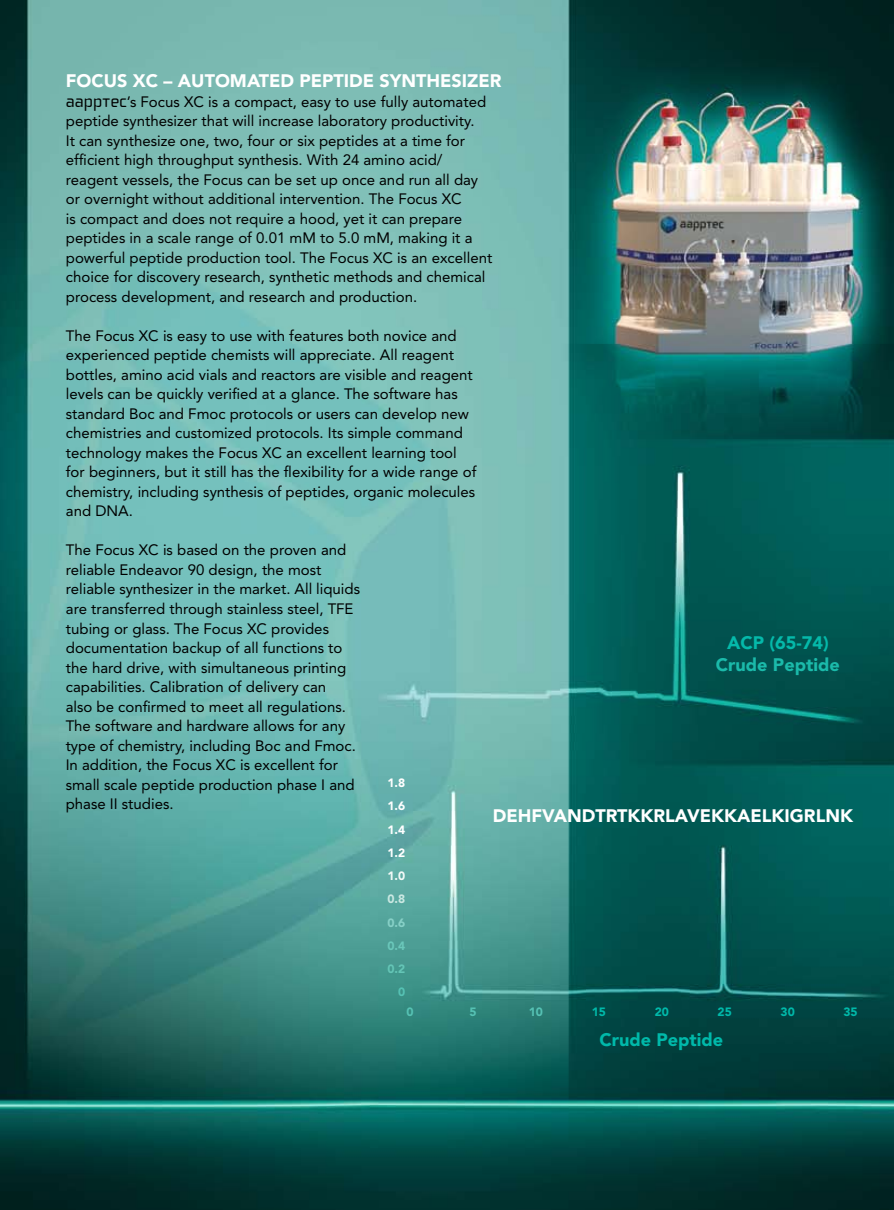
<style>
.page{position:relative;width:894px;height:1210px;background:#fff}
.page>*{position:absolute;margin:0;border:0;box-sizing:border-box;transform-origin:0 0}
.t1{font:900 18px "Avenir";color:#fff}
.t2{font:900 18px "Avenir";color:#1bbaaa}
.t3{font:900 18px "Avenir";color:#00b9aa}
.t4{font:900 18px "Avenir";color:#05b9aa}
.t5{font:15px/19.5px "Avenir";color:#000}
.t6{font:900 12px "Avenir";color:#fff}
.t7{font:900 12px "Avenir";color:#00b9aa}
.t8{font:900 12px "Avenir";color:#56c2b4}
.t9{font:900 12px "Avenir";color:#64c5b6}
.t10{font:900 12px "Avenir";color:#6ac7ba}
.t11{font:900 12px "Avenir";color:#87d0c7}
.t12{font:900 12px "Avenir";color:#cae8e2}
.t13{font:900 12px "Avenir";color:#f4faf8}
.s1{font-family:"Cholla Unicase Ligatures";font-size:18px}
</style>
<div class="page">
<img style="left:0;top:0;width:893px;height:1210px">
<p class="t1" style="left:66px;top:70px;width:437px">FOCUS XC – AUTOMATED PEPTIDE SYNTHESIZER</p>
<p class="t5" style="left:66px;top:92px;width:428px"><span class="s1">aapptec</span>’s Focus XC is a compact, easy to use fully automated peptide synthesizer that will increase laboratory productivity.<br>It can synthesize one, two, four or six peptides at a time for efficient high throughput synthesis. With 24 amino acid/ reagent vessels, the Focus can be set up once and run all day or overnight without additional intervention. The Focus XC<br>is compact and does not require a hood, yet it can prepare peptides in a scale range of 0.01 mM to 5.0 mM, making it a powerful peptide production tool. The Focus XC is an excellent choice for discovery research, synthetic methods and chemical process development, and research and production.</p>
<p class="t5" style="left:66px;top:326px;width:412px">The Focus XC is easy to use with features both novice and experienced peptide chemists will appreciate. All reagent bottles, amino acid vials and reactors are visible and reagent levels can be quickly verified at a glance. The software has standard Boc and Fmoc protocols or users can develop new chemistries and customized protocols. Its simple command technology makes the Focus XC an excellent learning tool for beginners, but it still has the flexibility for a wide range of chemistry, including synthesis of peptides, organic molecules and DNA.</p>
<p class="t5" style="left:66px;top:540px;width:296px">The Focus XC is based on the proven and reliable Endeavor 90 design, the most reliable synthesizer in the market. All liquids are transferred through stainless steel, TFE tubing or glass. The Focus XC provides documentation backup of all functions to the hard drive, with simultaneous printing capabilities. Calibration of delivery can<br>also be confirmed to meet all regulations.<br>The software and hardware allows for any type of chemistry, including Boc and Fmoc.<br>In addition, the Focus XC is excellent for small scale peptide production phase I and phase II studies.</p>
<p class="t4" style="left:726px;top:631px;width:103px">ACP (65-74)</p>
<p class="t2" style="left:715px;top:654px;width:125px">Crude Peptide</p>
<p class="t6" style="left:387px;top:775px;width:19px">1.8</p>
<p class="t6" style="left:387px;top:799px;width:19px">1.6</p>
<p class="t1" style="left:492px;top:805px;width:361px">DEHFVANDTRTKKRLAVEKKAELKIGRLNK</p>
<p class="t6" style="left:387px;top:822px;width:19px">1.4</p>
<p class="t6" style="left:387px;top:845px;width:19px">1.2</p>
<p class="t13" style="left:387px;top:868px;width:19px">1.0</p>
<p class="t12" style="left:387px;top:892px;width:19px">0.8</p>
<p class="t11" style="left:387px;top:915px;width:19px">0.6</p>
<p class="t10" style="left:387px;top:938px;width:19px">0.4</p>
<p class="t9" style="left:387px;top:961px;width:19px">0.2</p>
<p class="t8" style="left:398px;top:985px;width:9px">0</p>
<p class="t8" style="left:406px;top:1005px;width:9px">0</p>
<p class="t8" style="left:469px;top:1005px;width:9px">5</p>
<p class="t8" style="left:528px;top:1005px;width:16px">10</p>
<p class="t7" style="left:591px;top:1005px;width:16px">15</p>
<p class="t7" style="left:654px;top:1005px;width:16px">20</p>
<p class="t7" style="left:717px;top:1005px;width:16px">25</p>
<p class="t7" style="left:780px;top:1005px;width:16px">30</p>
<p class="t7" style="left:843px;top:1005px;width:16px">35</p>
<p class="t3" style="left:599px;top:1028px;width:125px">Crude Peptide</p>
</div>
